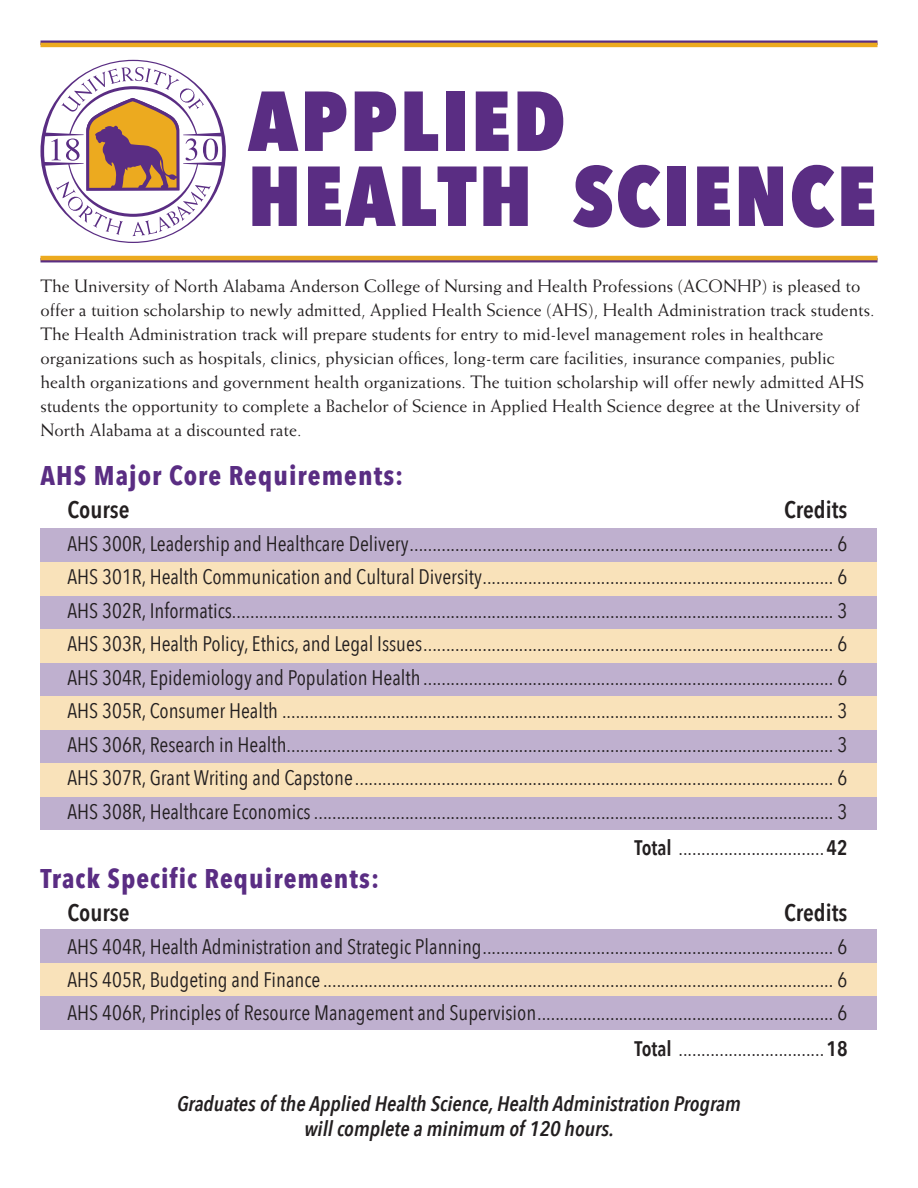
<style>
.page{position:relative;width:918px;height:1188px;background:#fff}
.page>*{position:absolute;margin:0;border:0;box-sizing:border-box;transform-origin:0 0}
.t1{font:800 84px/75px "Avenir Next Condensed";letter-spacing:.03em;color:#5a2d83}
.t2{font:700 27px "Avenir Next Condensed";letter-spacing:.04em;color:#5a2d83}
.t3{font:600 24px "Avenir Next Condensed";color:#231f20}
.t4{font:21px/33.5px "Avenir Next Condensed";color:#231f20;text-align:justify}
.t5{font:italic 600 21px/25.5px "Avenir Next Condensed";color:#231f20;text-align:center}
.t6{font:18px/24px "Weiss";color:#231f20}
.s1{font-weight:600}
</style>
<div class="page">
<div style="left:40px;top:996px;width:838px;height:34px;background:#bfb0cf"></div>
<div style="left:40px;top:962px;width:838px;height:34px;background:#f9e2ba"></div>
<div style="left:40px;top:929px;width:838px;height:34px;background:#bfb0cf"></div>
<div style="left:40px;top:796px;width:838px;height:34px;background:#bfb0cf"></div>
<div style="left:40px;top:763px;width:838px;height:34px;background:#f9e2ba"></div>
<div style="left:40px;top:729px;width:838px;height:34px;background:#bfb0cf"></div>
<div style="left:40px;top:696px;width:838px;height:34px;background:#f9e2ba"></div>
<div style="left:40px;top:662px;width:838px;height:34px;background:#bfb0cf"></div>
<div style="left:40px;top:629px;width:838px;height:34px;background:#f9e2ba"></div>
<div style="left:40px;top:595px;width:838px;height:34px;background:#bfb0cf"></div>
<div style="left:40px;top:562px;width:838px;height:34px;background:#f9e2ba"></div>
<div style="left:40px;top:528px;width:838px;height:34px;background:#bfb0cf"></div>
<svg style="left:40px;top:60px;width:186px;height:183px"></svg>
<svg style="left:40px;top:260px;width:838px;height:2px;background:#6e3e75"></svg>
<hr style="left:40px;top:256px;width:838px;height:4px;background:#ecaa1f">
<svg style="left:40px;top:40px;width:838px;height:3px;background:#845c8c"></svg>
<hr style="left:40px;top:43px;width:838px;height:4px;background:#ecaa1f">
<h1 class="t1" style="left:248px;top:83px;width:630px">APPLIED<br>HEALTH SCIENCE</h1>
<p class="t6" style="left:40px;top:273px;width:836px">The University of North Alabama Anderson College of Nursing and Health Professions (ACONHP) is pleased to offer a tuition scholarship to newly admitted, Applied Health Science (AHS), Health Administration track students.<br>The Health Administration track will prepare students for entry to mid-level management roles in healthcare organizations such as hospitals, clinics, physician offices, long-term care facilities, insurance companies, public health organizations and government health organizations. The tuition scholarship will offer newly admitted AHS students the opportunity to complete a Bachelor of Science in Applied Health Science degree at the University of North Alabama at a discounted rate.</p>
<p class="t2" style="left:40px;top:459px;width:364px">AHS Major Core Requirements:</p>
<p class="t3" style="left:68px;top:489px;width:63px">Course</p>
<p class="t3" style="left:784px;top:489px;width:65px">Credits</p>
<p class="t4" style="left:68px;top:526px;width:782px">AHS 300R, Leadership and Healthcare Delivery............................................................................................. 6<br>AHS 301R, Health Communication and Cultural Diversity............................................................................. 6<br>AHS 302R, Informatics.................................................................................................................................... 3<br>AHS 303R, Health Policy, Ethics, and Legal Issues.......................................................................................... 6<br>AHS 304R, Epidemiology and Population Health .......................................................................................... 6<br>AHS 305R, Consumer Health ......................................................................................................................... 3<br>AHS 306R, Research in Health........................................................................................................................ 3<br>AHS 307R, Grant Writing and Capstone......................................................................................................... 6<br>AHS 308R, Healthcare Economics .................................................................................................................. 3</p>
<p class="t4" style="left:634px;top:830px;width:215px"><span class="s1">Total</span> ................................<span class="s1">42</span></p>
<p class="t2" style="left:40px;top:862px;width:340px">Track Specific Requirements:</p>
<p class="t3" style="left:68px;top:891px;width:63px">Course</p>
<p class="t3" style="left:784px;top:891px;width:65px">Credits</p>
<p class="t4" style="left:68px;top:929px;width:782px;line-height:33px">AHS 404R, Health Administration and Strategic Planning............................................................................. 6<br>AHS 405R, Budgeting and Finance ................................................................................................................ 6<br>AHS 406R, Principles of Resource Management and Supervision................................................................. 6</p>
<p class="t4" style="left:634px;top:1031px;width:215px"><span class="s1">Total</span> ................................<span class="s1">18</span></p>
<p class="t5" style="left:177px;top:1091px;width:565px">Graduates of the Applied Health Science, Health Administration Program will complete a minimum of 120 hours.</p>
</div>
